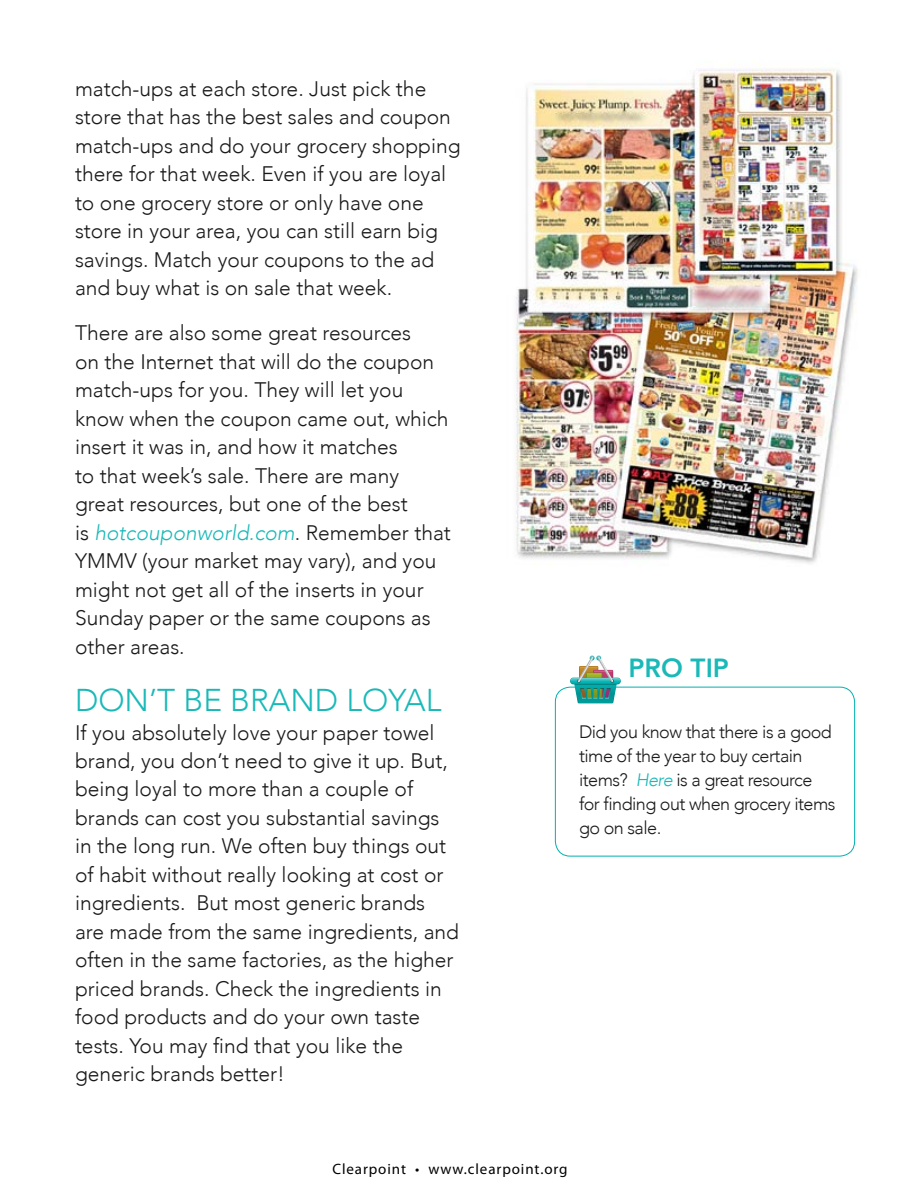
<style>
.page{position:relative;width:900px;height:1200px;background:#fff}
.page>*{position:absolute;margin:0;border:0;box-sizing:border-box;transform-origin:0 0}
.t1{font:300 31.5px "Avenir";color:#1ab9b8}
.t2{font:800 26.25px "Avenir";color:#1ab9b8}
.t3{font:300 21px/28.5px "Avenir";color:#1a1a1a}
.t4{font:300 18px/24px "Avenir";letter-spacing:-.03em;color:#1a1a1a}
.t5{font:15px "Myriad Pro";letter-spacing:.06em;color:#000}
.s1{font-style:italic;color:#1ab9b8}
</style>
<div class="page">
<div style="left:555px;top:687px;width:300px;height:170px;border:1px solid #00b1b0;border-radius:15px"></div>
<svg style="left:570px;top:656px;width:51px;height:47px"></svg>
<img style="left:516px;top:65px;width:342px;height:499px">
<p class="t3" style="left:75px;top:75px;width:387px">match-ups at each store. Just pick the store that has the best sales and coupon match-ups and do your grocery shopping there for that week. Even if you are loyal to one grocery store or only have one store in your area, you can still earn big savings. Match your coupons to the ad and buy what is on sale that week.</p>
<p class="t3" style="left:75px;top:319px;width:377px">There are also some great resources<br>on the I nternet that will do the coupon match-ups for you. They will let you know when the coupon came out, which insert it was in, and how it matches<br>to that week’s sale. There are many great resources, but one of the best<br>is <span class="s1">hotcouponworld.com</span>. Remember that YMMV (your market may vary), and you might not get all of the inserts in your Sunday paper or the same coupons as other areas.</p>
<h1 class="t1" style="left:75px;top:682px;width:368px">Don’t be Brand Loyal</h1>
<p class="t3" style="left:75px;top:718px;width:386px">If you absolutely love your paper towel brand, you don’t need to give it up. But, being loyal to more than a couple of brands can cost you substantial savings in the long run. We often buy things out of habit without really looking at cost or ingredients. But most generic brands are made from the same ingredients, and often in the same factories, as the higher priced brands. Check the ingredients in food products and do your own taste tests. You may find that you like the generic brands better!</p>
<p class="t4" style="left:579px;top:720px;width:258px">Did you know that there is a good time of the year to buy certain items? <span class="s1">Here</span> is a great resource for finding out when grocery items go on sale.</p>
<p class="t2" style="left:628px;top:648px;width:99px">Pro Tip</p>
<p class="t5" style="left:332px;top:1159px;width:237px">Clearpoint • www.clearpoint.org</p>
</div>
